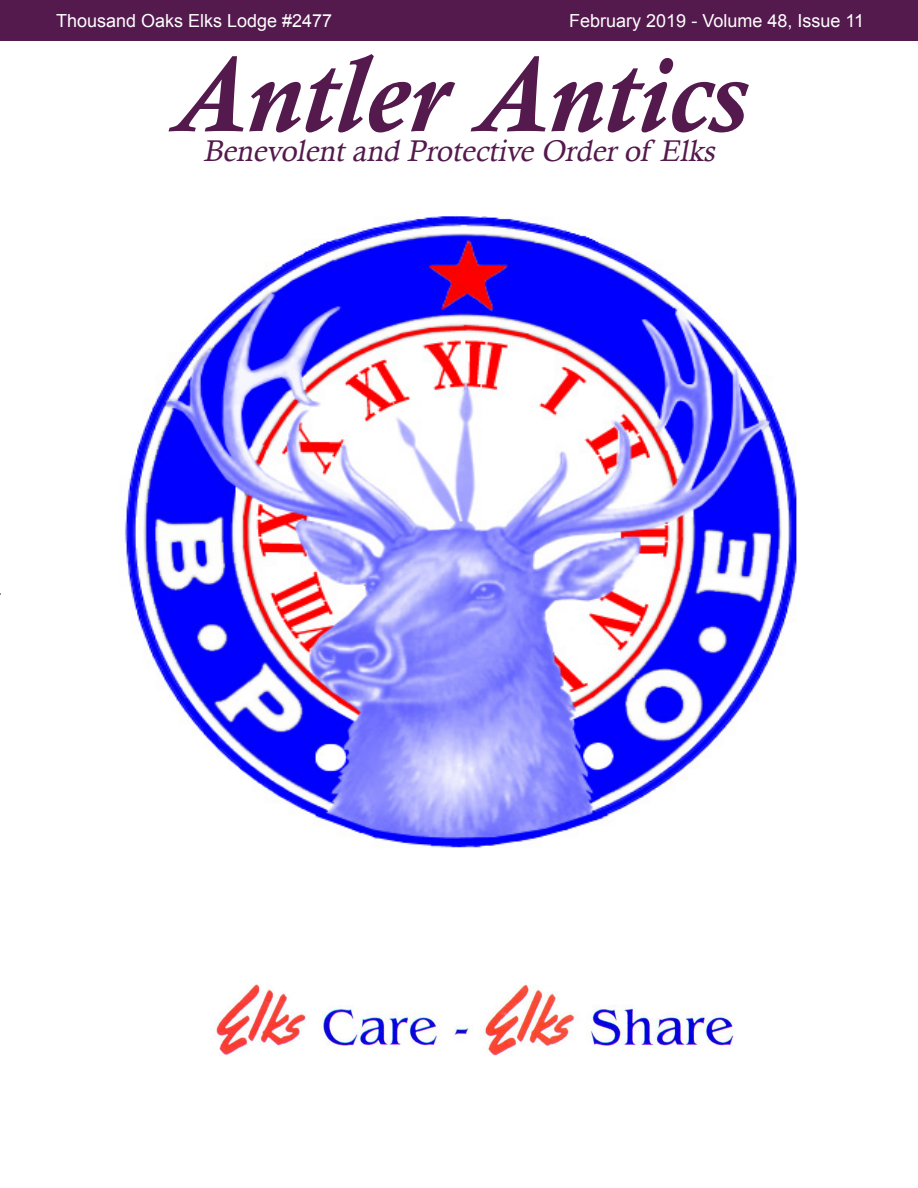
<style>
.page{position:relative;width:918px;height:1188px;background:#fff}
.page>*{position:absolute;margin:0;border:0;box-sizing:border-box;transform-origin:0 0}
.t1{font:italic 700 108px "Calisto";color:#54194d}
.t2{font:italic 30px "Calisto";color:#54194d}
.t3{font:18px "Arial";color:#fff}
</style>
<div class="page">
<img style="left:214px;top:983px;width:520px;height:73px">
<img style="left:124px;top:216px;width:673px;height:632px">
<div style="left:0;top:0;width:918px;height:40px;background:#54194d"></div>
<p class="t3" style="left:56px;top:9px;width:278px">Thousand Oaks Elks Lodge #2477</p>
<p class="t3" style="left:569px;top:9px;width:296px">February 2019 - Volume 48, Issue 11</p>
<h1 class="t1" style="left:172px;top:32px;width:576px">Antler Antics</h1>
<h2 class="t2" style="left:203px;top:134px;width:519px">Benevolentand Protective Orderof Elks</h2>
</div>
